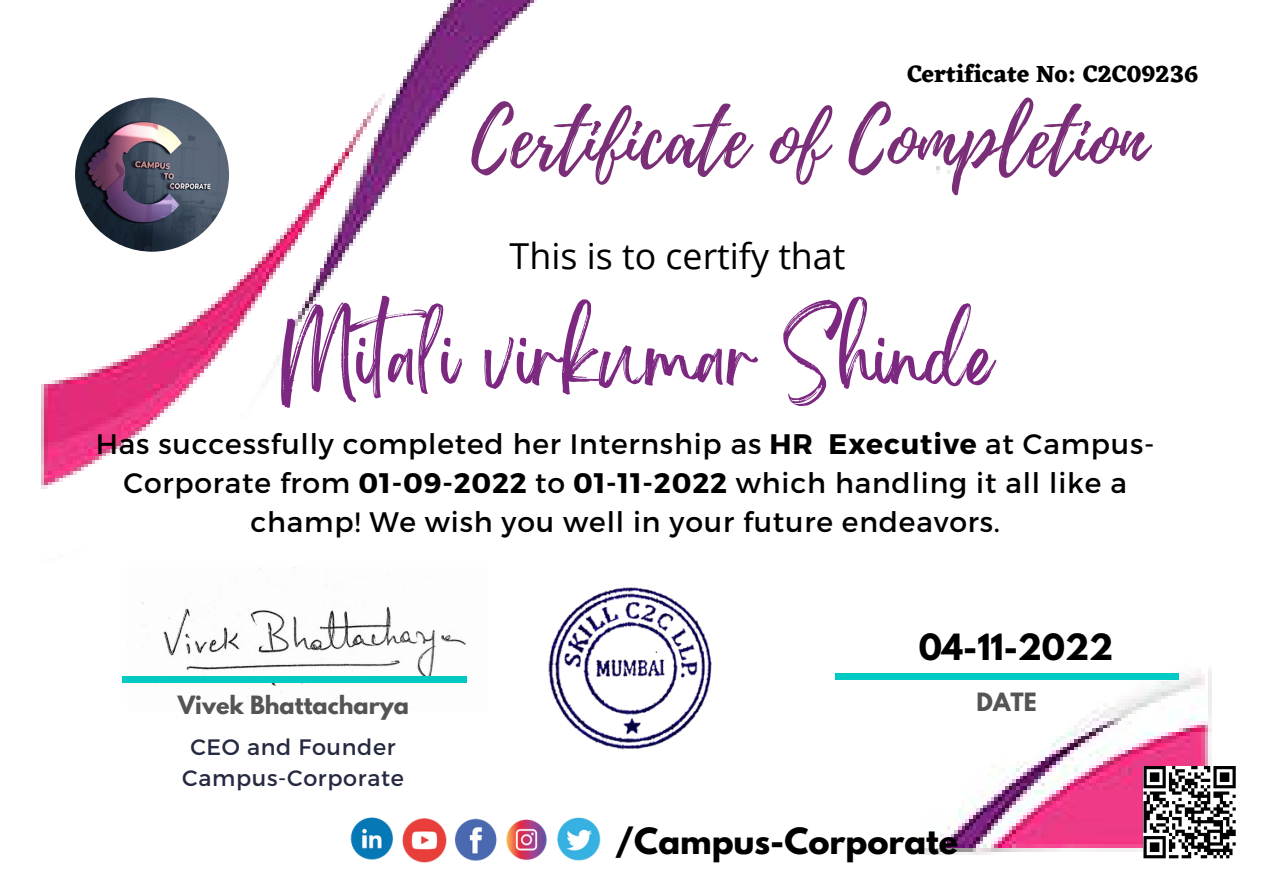
<style>
.page{position:relative;width:1263px;height:894px;background:#fff}
.page>*{position:absolute;margin:0;border:0;box-sizing:border-box;transform-origin:0 0}
.t1{font:78px "Playlist Script";color:#7a2e78}
.t2{font:67.5px "Brightwall";color:#7c2780}
.t3{font:35.7px "Open Sans";color:#000}
.t4{font:700 31.95px "League Spartan";color:#000}
.t5{font:28.2px/39.2px "Montserrat";letter-spacing:.03em;color:#000;text-align:center}
.t6{font:700 24.3px "Eczar";color:#000}
.t7{font:22.35px/31px "Montserrat";letter-spacing:.03em;color:#252a41;text-align:center}
.t8{font:700 22.35px "League Spartan";color:#545454}
.s1{font-weight:700}
</style>
<div class="page">
<img style="left:41px;top:0;width:1189px;height:859px">
<img style="left:75px;top:98px;width:154px;height:153px;border-radius:50%">
<img style="left:127px;top:567px;width:360px;height:143px">
<div style="left:122px;top:675px;width:344px;height:7px;background:#01cac5"></div>
<div style="left:835px;top:672px;width:344px;height:7px;background:#01cac5"></div>
<img style="left:450px;top:811px;width:52px;height:50px">
<img style="left:502px;top:814px;width:49px;height:46px">
<img style="left:551px;top:814px;width:54px;height:47px">
<img style="left:345px;top:812px;width:57px;height:48px">
<img style="left:401px;top:816px;width:47px;height:47px">
<svg style="left:1143px;top:765px;width:93px;height:93px"></svg>
<img style="left:542px;top:581px;width:178px;height:176px">
<p class="t6" style="left:907px;top:60px;width:293px">Certificate No: C2C09236</p>
<h1 class="t1" style="left:471px;top:84px;width:676px">Certificate of Completion</h1>
<p class="t3" style="left:510px;top:231px;width:337px">This is to certify that</p>
<h2 class="t2" style="left:282px;top:334px;width:712px">Mitali virkumar Shinde</h2>
<p class="t5" style="left:96px;top:423px;width:1060px">Has successfully completed her Internship as <span class="s1">HR Executive</span> at Campus-<br>Corporate from <span class="s1">01-09-2022</span> to <span class="s1">01-11-2022</span> which handling it all like a champ! We wish you well in your future endeavors.</p>
<p class="t8" style="left:178px;top:694px;width:233px">Vivek Bhattacharya</p>
<p class="t7" style="left:182px;top:730px;width:223px">CEO and Founder<br>Campus-Corporate</p>
<p class="t4" style="left:919px;top:631px;width:196px">04-11-2022</p>
<p class="t8" style="left:976px;top:690px;width:62px">DATE</p>
<p class="t4" style="left:615px;top:825px;width:345px">/Campus-Corporate</p>
</div>
